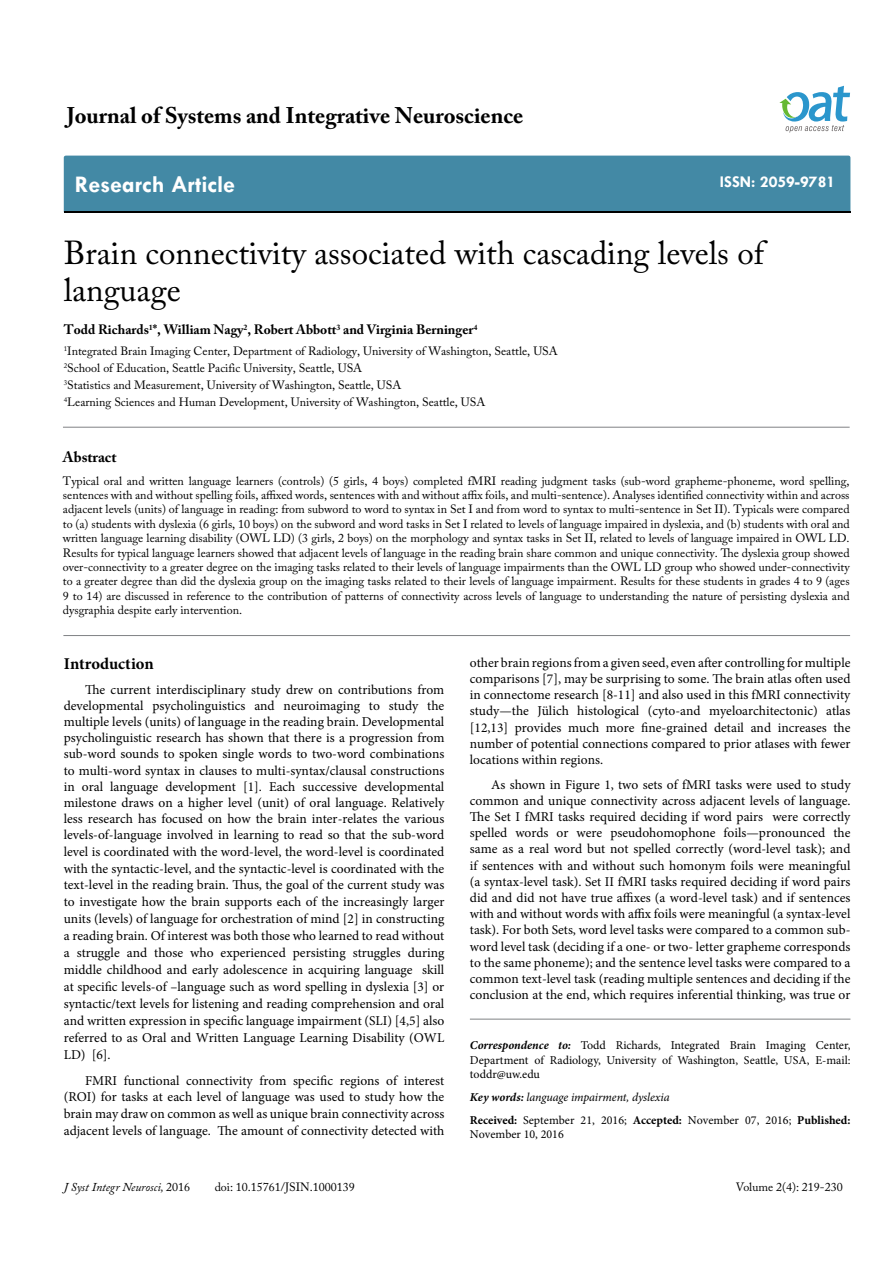
<style>
.page{position:relative;width:893px;height:1263px;background:#fff}
.page>*{position:absolute;margin:0;border:0;box-sizing:border-box;transform-origin:0 0}
.t1{font:33px/37.5px "Adobe Caslon Pro";color:#000}
.t2{font:700 24px "Tw Cen";color:#fff}
.t3{font:700 22.5px "Adobe Caslon Pro";color:#000}
.t4{font:700 16.5px "Tw Cen";color:#fff}
.t5{font:700 16.5px "Minion Pro";letter-spacing:-.005em;color:#000}
.t6{font:700 15px "Adobe Caslon Pro";color:#000}
.t7{font:13.5px/16.6px "Minion Pro";color:#000;text-align:justify}
.t8{font:700 13.5px "Adobe Caslon Pro";color:#000}
.t9{font:12px/14.4px "Adobe Caslon Pro";color:#000}
.t10{font:12px/14.4px "Minion Pro";color:#000;text-align:justify}
.t11{font:italic 12px "Adobe Caslon Pro";color:#000}
.s1{font-weight:700;font-style:italic}
.s2{font-style:italic}
.s3{font-weight:700}
.s4{font-style:normal}
</style>
<div class="page">
<div style="left:64px;top:156px;width:786px;height:56px;background:#4389a5"></div>
<svg style="left:779px;top:86px;width:71px;height:47px"></svg>
<hr style="left:63px;top:427px;width:787px;height:1px;background:#808285">
<hr style="left:63px;top:635px;width:787px;height:1px;background:#808285">
<hr style="left:470px;top:1019px;width:380px;height:1px;background:#808285">
<h3 class="t3" style="left:67px;top:102px;width:458px">Journal of Systems and Integrative Neuroscience</h3>
<h2 class="t2" style="left:75px;top:170px;width:162px">Research Article</h2>
<p class="t4" style="left:720px;top:172px;width:117px">ISSN: 2059-9781</p>
<h1 class="t1" style="left:64px;top:233px;width:702px">Brain connectivity associated with cascading levels of language</h1>
<p class="t8" style="left:64px;top:322px;width:415px">Todd Richards<sup>1</sup>*, William Nagy<sup>2</sup>, Robert Abbott<sup>3</sup> and Virginia Berninger<sup>4</sup></p>
<p class="t9" style="left:64px;top:343px;width:495px;line-height:16.8px"><sup>1</sup>Integrated Brain Imaging Center, Department of Radiology, University of Washington, Seattle, USA <sup>2</sup>School of Education, Seattle Pacific University, Seattle, USA<br><sup>3</sup>Statistics and Measurement, University of Washington, Seattle, USA<br><sup>4</sup>Learning Sciences and Human Development, University of Washington, Seattle, USA</p>
<p class="t6" style="left:63px;top:448px;width:55px">Abstract</p>
<p class="t9" style="left:63px;top:473px;width:788px;text-align:justify">Typical oral and written language learners (controls) (5 girls, 4 boys) completed fMRI reading judgment tasks (sub-word grapheme-phoneme, word spelling, sentences with and without spelling foils, affixed words, sentences with and without affix foils, and multi-sentence). Analyses identified connectivity within and across adjacent levels (units) of language in reading: from subword to word to syntax in Set I and from word to syntax to multi-sentence in Set II). Typicals were compared to (a) students with dyslexia (6 girls, 10 boys) on the subword and word tasks in Set I related to levels of language impaired in dyslexia, and (b) students with oral and written language learning disability (OWL LD) (3 girls, 2 boys) on the morphology and syntax tasks in Set II, related to levels of language impaired in OWL LD.<br>Results for typical language learners showed that adjacent levels of language in the reading brain share common and unique connectivity. The dyslexia group showed over-connectivity to a greater degree on the imaging tasks related to their levels of language impairments than the OWL LD group who showed under-connectivity to a greater degree than did the dyslexia group on the imaging tasks related to their levels of language impairment. Results for these students in grades 4 to 9 (ages 9 to 14) are discussed in reference to the contribution of patterns of connectivity across levels of language to understanding the nature of persisting dyslexia and dysgraphia despite early intervention.</p>
<p class="t5" style="left:64px;top:652px;width:91px">Introduction</p>
<p class="t7" style="left:64px;top:681px;width:382px;text-indent:21px">The current interdisciplinary study drew on contributions from developmental psycholinguistics and neuroimaging to study the multiple levels (units) of language in the reading brain. Developmental psycholinguistic research has shown that there is a progression from sub-word sounds to spoken single words to two-word combinations to multi-word syntax in clauses to multi-syntax/clausal constructions in oral language development [1]. Each successive developmental milestone draws on a higher level (unit) of oral language. Relatively less research has focused on how the brain inter-relates the various levels-of-language involved in learning to read so that the sub-word level is coordinated with the word-level, the word-level is coordinated with the syntactic-level, and the syntactic-level is coordinated with the text-level in the reading brain. Thus, the goal of the current study was to investigate how the brain supports each of the increasingly larger units (levels) of language for orchestration of mind [2] in constructing a reading brain. Of interest was both those who learned to read without a struggle and those who experienced persisting struggles during middle childhood and early adolescence in acquiring language skill at specific levels-of –language such as word spelling in dyslexia [3] or syntactic/text levels for listening and reading comprehension and oral and written expression in specific language impairment (SLI) [4,5] also referred to as Oral and Written Language Learning Disability (OWL LD) [6].</p>
<p class="t7" style="left:64px;top:1072px;width:382px;text-indent:21px">FMRI functional connectivity from specific regions of interest (ROI) for tasks at each level of language was used to study how the brain may draw on common as well as unique brain connectivity across adjacent levels of language. The amount of connectivity detected with</p>
<p class="t7" style="left:470px;top:654px;width:382px;line-height:16.2px">other brain regions from a given seed, even after controlling for multiple comparisons [7], may be surprising to some. The brain atlas often used in connectome research [8-11] and also used in this fMRI connectivity study—the Jülich histological (cyto-and myeloarchitectonic) atlas [12,13] provides much more fine-grained detail and increases the number of potential connections compared to prior atlases with fewer locations within regions.</p>
<p class="t7" style="left:470px;top:776px;width:382px;line-height:16.2px;text-indent:21px">As shown in Figure 1, two sets of fMRI tasks were used to study common and unique connectivity across adjacent levels of language.<br>The Set I fMRI tasks required deciding if word pairs were correctly spelled words or were pseudohomophone foils—pronounced the same as a real word but not spelled correctly (word-level task); and if sentences with and without such homonym foils were meaningful (a syntax-level task). Set II fMRI tasks required deciding if word pairs did and did not have true affixes (a word-level task) and if sentences with and without words with affix foils were meaningful (a syntax-level task). For both Sets, word level tasks were compared to a common sub&shy;word level task (deciding if a one- or two- letter grapheme corresponds to the same phoneme); and the sentence level tasks were compared to a common text-level task (reading multiple sentences and deciding if the conclusion at the end, which requires inferential thinking, was true or</p>
<p class="t10" style="left:470px;top:1038px;width:382px"><span class="s1">Correspondence to:</span> Todd Richards, Integrated Brain Imaging Center, Department of Radiology, University of Washington, Seattle, USA, E-mail: toddr@uw.edu</p>
<p class="t10" style="left:470px;top:1085px;width:382px;line-height:23px"><span class="s1">Key words:</span> <span class="s2">language impairment, dyslexia<br></span><span class="s3">Received:</span> September 21, 2016; <span class="s3">Accepted:</span> November 07, 2016; <span class="s3">Published:</span></p>
<p class="t10" style="left:470px;top:1127px;width:95px">November 10, 2016</p>
<p class="t11" style="left:64px;top:1180px;width:128px">J Syst Integr Neurosci, <span class="s4">2016</span></p>
<p class="t9" style="left:215px;top:1180px;width:142px">doi: 10.15761/JSIN.1000139</p>
<p class="t9" style="left:736px;top:1180px;width:108px">Volume 2(4): 219-230</p>
</div>
